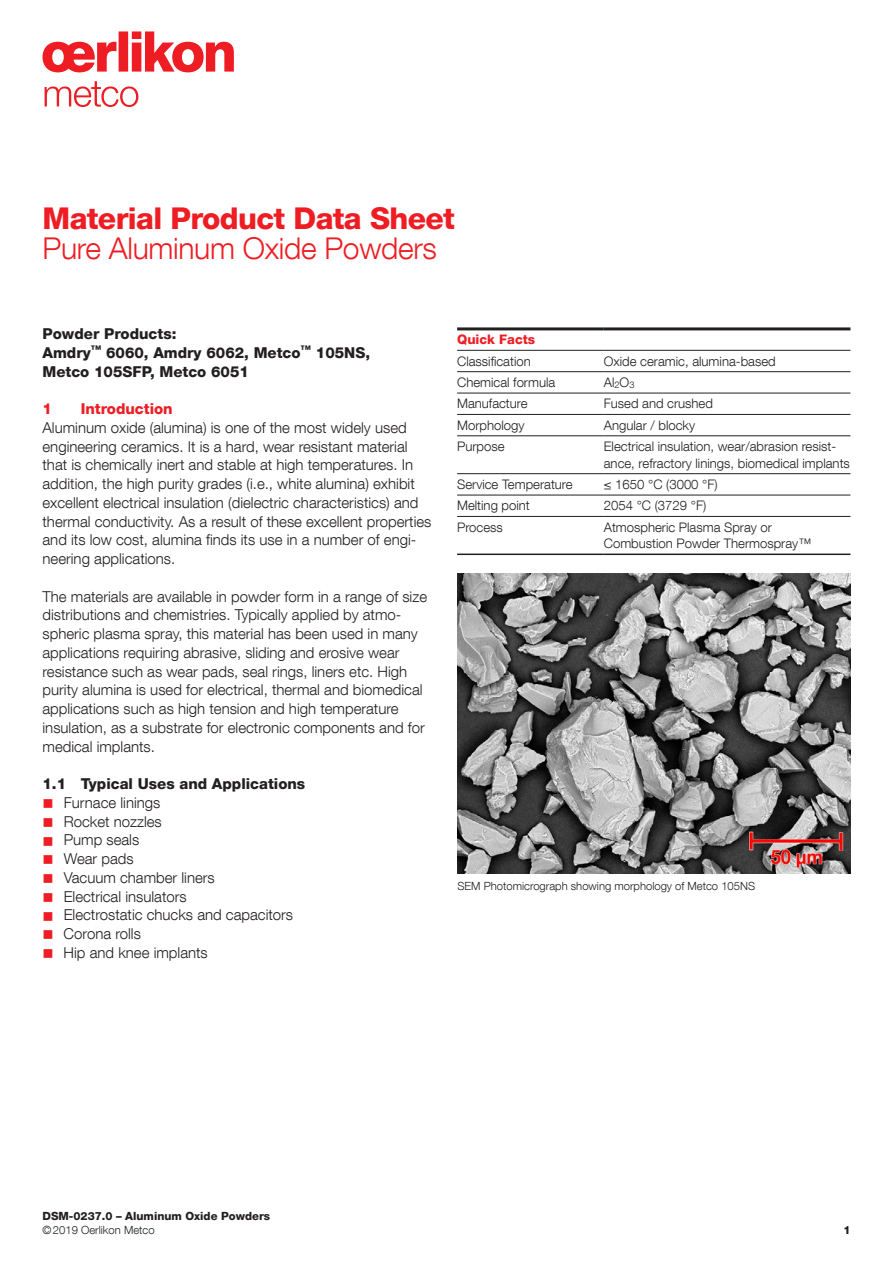
<style>
.page{position:relative;width:893px;height:1263px;background:#fff}
.page>*{position:absolute;margin:0;border:0;box-sizing:border-box;transform-origin:0 0}
.t1{font:800 30px "Helvetica Neue LT Com";letter-spacing:-.02em;color:#ee1d23}
.t2{font:300 30px "Helvetica Neue LT Com";letter-spacing:-.01em;color:#ee1d23}
.t3{font:300 15px/18.8px "Helvetica Neue LT Com";color:#231f20}
.t4{font:800 15px/18.8px "Helvetica Neue LT Com";color:#231f20}
.t5{font:800 15px "Helvetica Neue LT Com";color:#ee1d23}
.t6{font:300 13.2px/16.5px "Helvetica Neue LT Com";color:#231f20}
.t7{font:800 13.2px "Helvetica Neue LT Com";color:#ee1d23}
.t8{font:300 11.25px "Helvetica Neue LT Com";color:#231f20}
.t9{font:800 11.25px "Helvetica Neue LT Com";color:#231f20}
.s1{color:#ee1d23}
</style>
<div class="page">
<svg style="left:43px;top:31px;width:191px;height:41px"></svg>
<svg style="left:45px;top:81px;width:93px;height:26px"></svg>
<hr style="left:457px;top:371px;width:147px;height:1px;background:#231f20">
<hr style="left:604px;top:371px;width:246px;height:1px;background:#231f20">
<hr style="left:457px;top:393px;width:147px;height:1px;background:#231f20">
<hr style="left:604px;top:393px;width:246px;height:1px;background:#231f20">
<hr style="left:457px;top:414px;width:147px;height:1px;background:#231f20">
<hr style="left:604px;top:414px;width:246px;height:1px;background:#231f20">
<hr style="left:457px;top:435px;width:147px;height:1px;background:#231f20">
<hr style="left:604px;top:435px;width:246px;height:1px;background:#231f20">
<hr style="left:457px;top:473px;width:147px;height:1px;background:#231f20">
<hr style="left:604px;top:473px;width:246px;height:1px;background:#231f20">
<hr style="left:457px;top:495px;width:147px;height:1px;background:#231f20">
<hr style="left:604px;top:495px;width:246px;height:1px;background:#231f20">
<hr style="left:457px;top:516px;width:147px;height:1px;background:#231f20">
<hr style="left:604px;top:516px;width:246px;height:1px;background:#231f20">
<hr style="left:457px;top:327px;width:147px;height:3px;background:#231f20">
<hr style="left:604px;top:327px;width:246px;height:3px;background:#231f20">
<hr style="left:457px;top:350px;width:147px;height:1px;background:#231f20">
<hr style="left:604px;top:350px;width:246px;height:1px;background:#231f20">
<hr style="left:457px;top:553px;width:147px;height:2px;background:#231f20">
<hr style="left:604px;top:553px;width:246px;height:2px;background:#231f20">
<img style="left:457px;top:574px;width:393px;height:300px">
<h1 class="t1" style="left:43px;top:201px;width:414px">Material Product Data Sheet</h1>
<h1 class="t2" style="left:43px;top:230px;width:396px">Pure Aluminum Oxide Powders</h1>
<p class="t4" style="left:43px;top:324px;width:329px">Powder Products:<br>Amdry<sup>™</sup> 6060, Amdry 6062, Metco<sup>™</sup> 105NS,<br>Metco 105SFP, Metco 6051</p>
<p class="t5" style="left:43px;top:400px;width:11px">1</p>
<p class="t5" style="left:81px;top:400px;width:93px">Introduction</p>
<p class="t3" style="left:43px;top:418px;width:390px">Aluminum oxide (alumina) is one of the most widely used engineering ceramics. It is a hard, wear resistant material that is chemically inert and stable at high temperatures. In addition, the high purity grades (i.e., white alumina) exhibit excellent electrical insulation (dielectric characteristics) and thermal conductivity. As a result of these excellent properties and its low cost, alumina finds its use in a number of engi&shy;neering applications.</p>
<p class="t3" style="left:43px;top:587px;width:386px">The materials are available in powder form in a range of size distributions and chemistries. Typically applied by atmo&shy;spheric plasma spray, this material has been used in many applications requiring abrasive, sliding and erosive wear resistance such as wear pads, seal rings, liners etc. High purity alumina is used for electrical, thermal and biomedical applications such as high tension and high temperature insulation, as a substrate for electronic components and for medical implants.</p>
<p class="t4" style="left:43px;top:774px;width:264px">1.1 Typical Uses and Applications</p>
<p class="t3" style="left:43px;top:793px;width:119px"><span class="s1">■</span> Furnace linings</p>
<p class="t3" style="left:42px;top:812px;width:121px"><span class="s1">■</span> Rocket nozzles</p>
<p class="t3" style="left:42px;top:830px;width:98px"><span class="s1">■</span> Pump seals</p>
<p class="t3" style="left:42px;top:849px;width:93px"><span class="s1">■</span> Wear pads</p>
<p class="t3" style="left:42px;top:868px;width:174px"><span class="s1">■</span> Vacuum chamber liners</p>
<p class="t3" style="left:42px;top:887px;width:146px"><span class="s1">■</span> Electrical insulators</p>
<p class="t3" style="left:42px;top:905px;width:252px"><span class="s1">■</span> Electrostatic chucks and capacitors</p>
<p class="t3" style="left:42px;top:924px;width:100px"><span class="s1">■</span> Corona rolls</p>
<p class="t3" style="left:42px;top:943px;width:167px"><span class="s1">■</span> Hip and knee implants</p>
<p class="t7" style="left:457px;top:332px;width:80px">Quick Facts</p>
<p class="t6" style="left:457px;top:352px;width:75px">Classification</p>
<p class="t6" style="left:604px;top:352px;width:173px">Oxide ceramic, alumina-based</p>
<p class="t6" style="left:457px;top:374px;width:100px">Chemical formula</p>
<p class="t6" style="left:604px;top:374px;width:32px">Al<sub>2</sub>O<sub>3</sub></p>
<p class="t6" style="left:457px;top:395px;width:72px">Manufacture</p>
<p class="t6" style="left:604px;top:395px;width:111px">Fused and crushed</p>
<p class="t6" style="left:457px;top:417px;width:69px">Morphology</p>
<p class="t6" style="left:604px;top:417px;width:93px">Angular / blocky</p>
<p class="t6" style="left:457px;top:438px;width:49px">Purpose</p>
<p class="t6" style="left:604px;top:438px;width:248px">Electrical insulation, wear/abrasion resist&shy;ance, refractory linings, biomedical implants</p>
<p class="t6" style="left:457px;top:476px;width:117px">Service Temperature</p>
<p class="t6" style="left:604px;top:476px;width:115px">≤ 1650 °C (3000 °F)</p>
<p class="t6" style="left:457px;top:497px;width:74px">Melting point</p>
<p class="t6" style="left:604px;top:497px;width:104px">2054 °C (3729 °F)</p>
<p class="t6" style="left:457px;top:518px;width:47px">Process</p>
<p class="t6" style="left:604px;top:518px;width:209px">Atmospheric Plasma Spray or<br>Combustion Powder Thermospray™</p>
<p class="t8" style="left:457px;top:879px;width:299px">SEM Photomicrograph showing morphology of Metco 105NS</p>
<p class="t9" style="left:43px;top:1209px;width:229px">DSM-0237.0 – Aluminum Oxide Powders</p>
<p class="t8" style="left:43px;top:1223px;width:114px">©2019 Oerlikon Metco</p>
<p class="t9" style="left:843px;top:1223px;width:9px">1</p>
</div>
